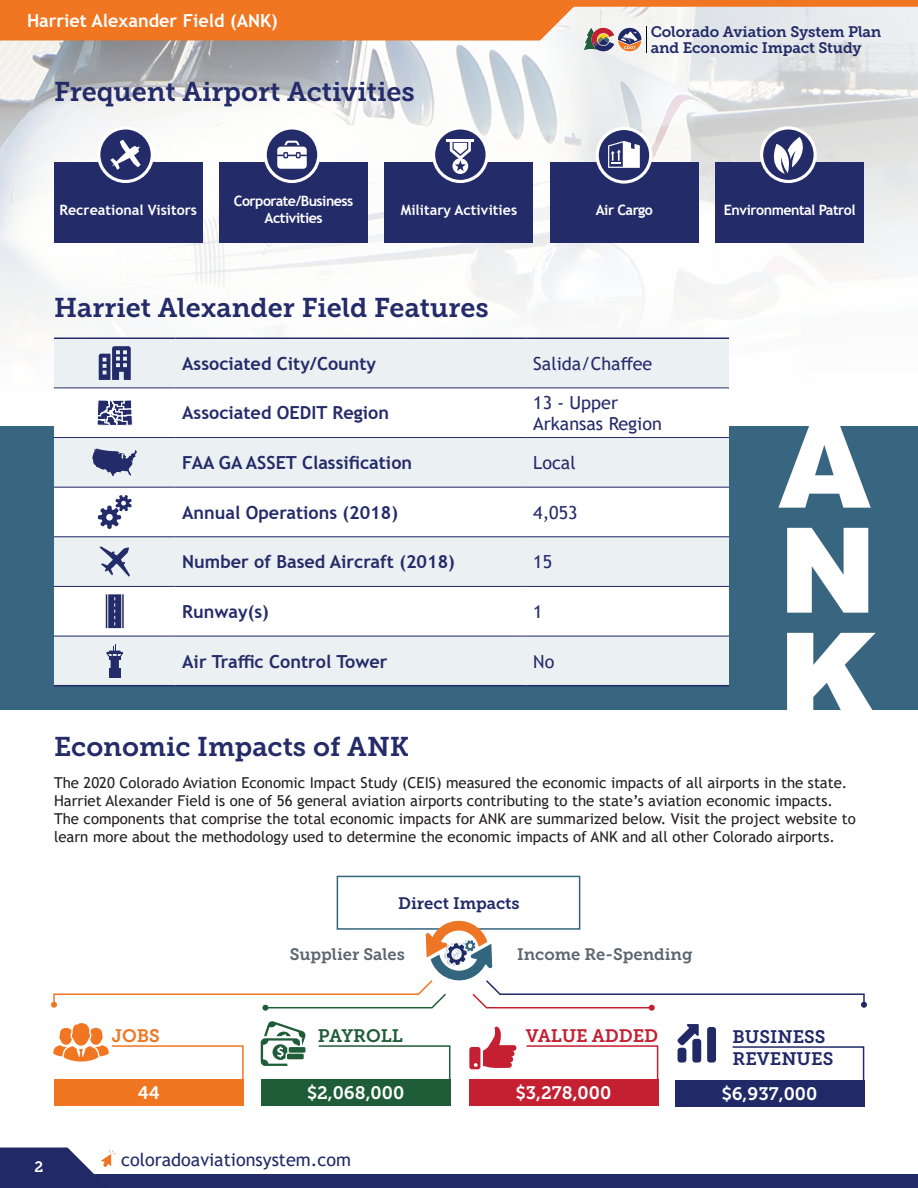
<style>
.page{position:relative;width:918px;height:1188px;background:#fff}
.page>*{position:absolute;margin:0;border:0;box-sizing:border-box;transform-origin:0 0}
.Giant_ID_text_white{font:900 118.5px "Arial";color:#fff}
.Subhead_Blue{font:27px "Museo Slab 700";color:#242b69}
.t1{font:700 18px "Trebuchet MS";color:#242b69}
.t2{font:18px/21.6px "Trebuchet MS";color:#242b69}
.White_Text{font:18px "Museo Slab 700";color:#fff}
.t3{font:700 18px "Trebuchet MS";color:#fff}
.t4{font:18px "Trebuchet MS";color:#212a67}
.White_Text-2{font:18px/21.6px "Museo Slab 700";color:#212a67}
.White_Text-3{font:18px "Museo Slab 700";color:#c42032}
.White_Text-4{font:18px "Museo Slab 700";letter-spacing:-.005em;color:#1f5d38}
.White_Text-5{font:18px "Museo Slab 700";color:#f07622}
.Header_2{font:16.5px "Museo Slab 700";color:#5c666f}
.Header_2-2{font:16.5px "Museo Slab 700";color:#212a67}
.t5{font:15.15px/15.8px "Museo Slab 700";letter-spacing:-.01em;color:#212a67}
.t6{font:15px/18px "Trebuchet MS";color:#231f20}
.t7{font:15px "Museo Slab 700";color:#fff}
.Icon_Text_Box_Name{font:700 14.25px/17.1px "Trebuchet MS";letter-spacing:-.035em;color:#fff;text-align:center}
.Icon_Text_Box_Name-2{font:700 14.25px "Trebuchet MS";color:#fff}
</style>
<div class="page">
<img style="left:0;top:7px;width:918px;height:420px">
<div style="left:0;top:427px;width:918px;height:283px;background:#386680"></div>
<div style="left:0;top:1174px;width:918px;height:14px;background:#242b69"></div>
<div style="left:0;top:0;width:918px;height:7px;background:#f07622"></div>
<div style="left:54px;top:162px;width:148px;height:81px;background:#242b69"></div>
<svg style="left:99px;top:128px;width:53px;height:53px"></svg>
<div style="left:97px;top:126px;width:57px;height:57px;border:3px solid #fff;border-radius:50%"></div>
<svg style="left:110px;top:140px;width:31px;height:30px"></svg>
<div style="left:337px;top:876px;width:243px;height:54px;border:2px solid #33657f"></div>
<svg style="left:53px;top:1023px;width:191px;height:56px"></svg>
<div style="left:54px;top:1079px;width:190px;height:27px;background:#f07622"></div>
<svg style="left:677px;top:1024px;width:22px;height:21px"></svg>
<div style="left:678px;top:1048px;width:8px;height:15px;background:#212a67;border-radius:3px"></div>
<div style="left:692px;top:1039px;width:9px;height:24px;background:#212a67;border-radius:3px"></div>
<div style="left:707px;top:1027px;width:9px;height:36px;background:#212a67;border-radius:3px"></div>
<svg style="left:732px;top:1046px;width:133px;height:61px"></svg>
<div style="left:675px;top:1080px;width:189px;height:27px;background:#212a67"></div>
<svg style="left:261px;top:1021px;width:44px;height:45px"></svg>
<svg style="left:318px;top:1045px;width:133px;height:61px"></svg>
<div style="left:261px;top:1079px;width:189px;height:27px;background:#1f5d38"></div>
<svg style="left:469px;top:1026px;width:47px;height:43px"></svg>
<svg style="left:526px;top:1045px;width:133px;height:61px"></svg>
<div style="left:469px;top:1079px;width:189px;height:27px;background:#c42032"></div>
<svg style="left:51px;top:917px;width:816px;height:94px"></svg>
<div style="left:219px;top:162px;width:149px;height:81px;background:#242b69"></div>
<svg style="left:265px;top:128px;width:54px;height:53px"></svg>
<div style="left:264px;top:126px;width:56px;height:57px;border:3px solid #fff;border-radius:50%"></div>
<svg style="left:277px;top:141px;width:30px;height:28px"></svg>
<div style="left:385px;top:162px;width:148px;height:81px;background:#242b69"></div>
<div style="left:550px;top:162px;width:149px;height:81px;background:#242b69"></div>
<div style="left:716px;top:162px;width:148px;height:81px;background:#242b69"></div>
<div style="left:54px;top:339px;width:675px;height:346px;background:#ebf0f2"></div>
<svg style="left:54px;top:389px;width:675px;height:247px;fill:#fff"></svg>
<hr style="left:54px;top:388px;width:122px;height:1px;background:#242b69">
<hr style="left:176px;top:388px;width:350px;height:1px;background:#242b69">
<hr style="left:526px;top:388px;width:203px;height:1px;background:#242b69">
<hr style="left:54px;top:437px;width:122px;height:1px;background:#242b69">
<hr style="left:176px;top:437px;width:350px;height:1px;background:#242b69">
<hr style="left:526px;top:437px;width:203px;height:1px;background:#242b69">
<hr style="left:54px;top:487px;width:122px;height:1px;background:#242b69">
<hr style="left:176px;top:487px;width:350px;height:1px;background:#242b69">
<hr style="left:526px;top:487px;width:203px;height:1px;background:#242b69">
<hr style="left:54px;top:536px;width:122px;height:1px;background:#242b69">
<hr style="left:176px;top:536px;width:350px;height:1px;background:#242b69">
<hr style="left:526px;top:536px;width:203px;height:1px;background:#242b69">
<hr style="left:54px;top:586px;width:122px;height:1px;background:#242b69">
<hr style="left:176px;top:586px;width:350px;height:1px;background:#242b69">
<hr style="left:526px;top:586px;width:203px;height:1px;background:#242b69">
<hr style="left:54px;top:636px;width:122px;height:1px;background:#242b69">
<hr style="left:176px;top:636px;width:350px;height:1px;background:#242b69">
<hr style="left:526px;top:636px;width:203px;height:1px;background:#242b69">
<hr style="left:54px;top:338px;width:122px;height:1px;background:#242b69">
<hr style="left:176px;top:338px;width:350px;height:1px;background:#242b69">
<hr style="left:526px;top:338px;width:203px;height:1px;background:#242b69">
<hr style="left:54px;top:685px;width:122px;height:1px;background:#242b69">
<hr style="left:176px;top:685px;width:350px;height:1px;background:#242b69">
<hr style="left:526px;top:685px;width:203px;height:1px;background:#242b69">
<svg style="left:99px;top:346px;width:32px;height:34px"></svg>
<svg style="left:97px;top:400px;width:36px;height:26px"></svg>
<svg style="left:92px;top:448px;width:46px;height:28px"></svg>
<svg style="left:98px;top:495px;width:34px;height:34px"></svg>
<svg style="left:100px;top:546px;width:30px;height:31px"></svg>
<svg style="left:106px;top:594px;width:18px;height:34px"></svg>
<svg style="left:106px;top:644px;width:17px;height:34px"></svg>
<svg style="left:0;top:1148px;width:116px;height:26px"></svg>
<svg style="left:434px;top:128px;width:53px;height:53px"></svg>
<div style="left:432px;top:126px;width:57px;height:57px;border:3px solid #fff;border-radius:50%"></div>
<hr style="left:446px;top:139px;width:28px;height:2px;background:#fff">
<svg style="left:450px;top:141px;width:21px;height:33px"></svg>
<svg style="left:762px;top:128px;width:53px;height:53px"></svg>
<div style="left:760px;top:126px;width:57px;height:57px;border:3px solid #fff;border-radius:50%"></div>
<svg style="left:768px;top:137px;width:43px;height:37px"></svg>
<svg style="left:597px;top:128px;width:54px;height:54px"></svg>
<div style="left:596px;top:127px;width:56px;height:57px;border:3px solid #fff;border-radius:50%"></div>
<svg style="left:608px;top:141px;width:32px;height:27px"></svg>
<svg style="left:0;top:6px;width:647px;height:47px"></svg>
<p class="t3" style="left:27px;top:9px;width:252px">Harriet Alexander Field (ANK)</p>
<p class="Subhead_Blue" style="left:54px;top:77px;width:362px">Frequent Airport Activities</p>
<p class="t5" style="left:651px;top:24px;width:232px">Colorado Aviation System Plan and Economic Impact Study</p>
<p class="Icon_Text_Box_Name-2" style="left:59px;top:201px;width:139px">Recreational Visitors</p>
<p class="Icon_Text_Box_Name" style="left:234px;top:192px;width:121px">Corporate/Business<br>Activities</p>
<p class="Icon_Text_Box_Name-2" style="left:401px;top:201px;width:118px">Military Activities</p>
<p class="Icon_Text_Box_Name" style="left:596px;top:201px;width:59px">Air Cargo</p>
<p class="Icon_Text_Box_Name" style="left:724px;top:201px;width:133px">Environmental Patrol</p>
<p class="Subhead_Blue" style="left:54px;top:293px;width:436px">Harriet Alexander Field Features</p>
<p class="t1" style="left:182px;top:352px;width:195px">Associated City/County</p>
<p class="t2" style="left:533px;top:352px;width:121px">Salida/Chaffee</p>
<p class="t1" style="left:182px;top:402px;width:208px">Associated OEDIT Region</p>
<p class="t2" style="left:533px;top:391px;width:130px">13 - Upper<br>Arkansas Region</p>
<p class="t1" style="left:182px;top:451px;width:231px">FAA GA ASSET Classification</p>
<p class="t2" style="left:533px;top:452px;width:44px">Local</p>
<p class="t1" style="left:182px;top:501px;width:217px">Annual Operations (2018)</p>
<p class="t2" style="left:533px;top:501px;width:46px">4,053</p>
<p class="t1" style="left:182px;top:551px;width:274px">Number of Based Aircraft (2018)</p>
<p class="t2" style="left:533px;top:551px;width:20px">15</p>
<p class="t1" style="left:182px;top:600px;width:88px">Runway(s)</p>
<p class="t2" style="left:533px;top:601px;width:11px">1</p>
<p class="t1" style="left:182px;top:650px;width:207px">Air Traffic Control Tower</p>
<p class="t2" style="left:533px;top:650px;width:23px">No</p>
<p class="Giant_ID_text_white" style="left:778px;top:379px;width:94px">A</p>
<p class="Giant_ID_text_white" style="left:778px;top:484px;width:100px">N</p>
<p class="Giant_ID_text_white" style="left:778px;top:589px;width:100px">K</p>
<p class="Subhead_Blue" style="left:54px;top:731px;width:357px">Economic Impacts of ANK</p>
<p class="t6" style="left:54px;top:773px;width:803px">The 2020 Colorado Aviation Economic Impact Study (CEIS) measured the economic impacts of all airports in the state.<br>Harriet Alexander Field is one of 56 general aviation airports contributing to the state’s aviation economic impacts.<br>The components that comprise the total economic impacts for ANK are summarized below. Visit the project website to learn more about the methodology used to determine the economic impacts of ANK and all other Colorado airports.</p>
<p class="Header_2-2" style="left:398px;top:894px;width:123px">Direct Impacts</p>
<p class="t7" style="left:34px;top:1158px;width:10px">2</p>
<p class="Header_2" style="left:290px;top:945px;width:117px">Supplier Sales</p>
<p class="Header_2" style="left:517px;top:945px;width:177px">Income Re-Spending</p>
<p class="White_Text-5" style="left:112px;top:1026px;width:49px">JOBS</p>
<p class="White_Text-4" style="left:318px;top:1026px;width:86px">PAYROLL</p>
<p class="White_Text-3" style="left:526px;top:1026px;width:134px">VALUE ADDED</p>
<p class="White_Text-2" style="left:733px;top:1026px;width:102px">BUSINESS<br>REVENUES</p>
<p class="White_Text" style="left:138px;top:1083px;width:24px">44</p>
<p class="White_Text" style="left:307px;top:1083px;width:99px">$2,068,000</p>
<p class="White_Text" style="left:516px;top:1083px;width:97px">$3,278,000</p>
<p class="White_Text" style="left:722px;top:1084px;width:97px">$6,937,000</p>
<p class="t4" style="left:121px;top:1148px;width:231px">coloradoaviationsystem.com</p>
</div>
